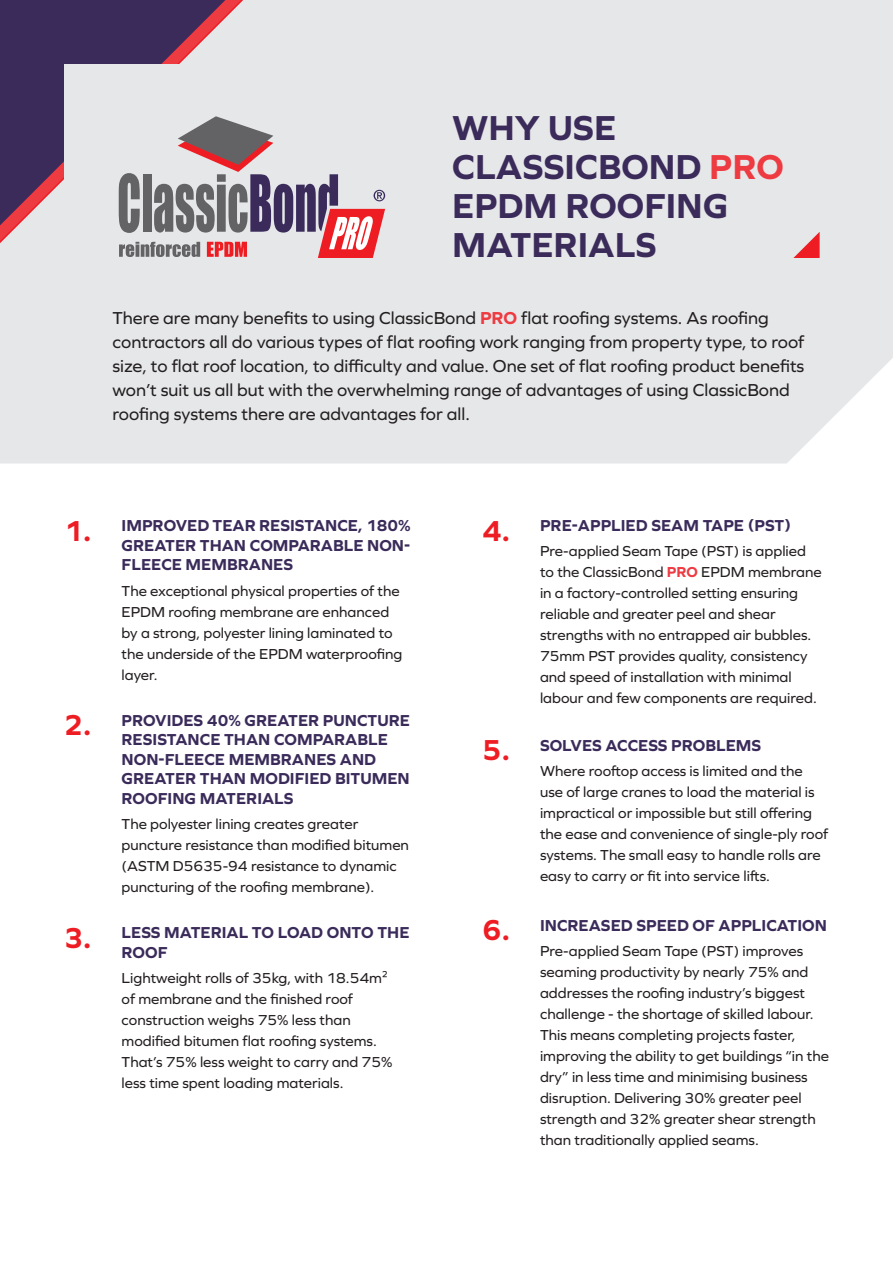
<style>
.page{position:relative;width:893px;height:1263px;background:#fff}
.page>*{position:absolute;margin:0;border:0;box-sizing:border-box;transform-origin:0 0}
.t1{font:700 36px/39px "Graphie";color:#3a2b5a}
.t2{font:700 30px "Graphie";color:#ee1d23}
.t3{font:18px/24px "Graphie";color:#231f20}
.t4{font:700 16.5px/19.5px "Graphie";color:#3a2b5a}
.t5{font:15px/21px "Graphie";color:#231f20}
.s1{color:#ee3a41}
.s2{font-weight:700;color:#ee3a41}
</style>
<div class="page">
<div style="left:0;top:0;width:893px;height:463px;background:#e6e7e9"></div>
<div style="left:0;top:0;width:259px;height:259px;background:#e6e7e9"></div>
<svg style="left:0;top:0;width:225px;height:225px;background:#563c64"></svg>
<div style="left:64px;top:64px;width:156px;height:162px;background:#e6e7e9"></div>
<svg style="left:793px;top:232px;width:27px;height:26px"></svg>
<svg style="left:119px;top:116px;width:266px;height:142px"></svg>
<p class="t1" style="left:452px;top:108px;width:333px">WHY USE<br>CLASSICBOND <span class="s1">PRO<br></span>EPDM ROOFING<br>MATERIALS</p>
<p class="t3" style="left:112px;top:305px;width:693px">There are many benefits to using ClassicBond <span class="s2">PRO</span> flat roofing systems. As roofing contractors all do various types of flat roofing work ranging from property type, to roof size, to flat roof location, to difficulty and value. One set of flat roofing product benefits won’t suit us all but with the overwhelming range of advantages of using ClassicBond roofing systems there are advantages for all.</p>
<p class="t2" style="left:64px;top:513px;width:29px">1.</p>
<p class="t2" style="left:64px;top:707px;width:29px">2.</p>
<p class="t2" style="left:64px;top:920px;width:29px">3.</p>
<p class="t4" style="left:122px;top:515px;width:291px;text-align:justify">IMPROVED TEAR RESISTANCE, 180% GREATER THAN COMPARABLE NON-FLEECE MEMBRANES</p>
<p class="t5" style="left:122px;top:580px;width:282px">The exceptional physical properties of the EPDM roofing membrane are enhanced by a strong, polyester lining laminated to the underside of the EPDM waterproofing layer.</p>
<p class="t4" style="left:122px;top:710px;width:290px">PROVIDES 40% GREATER PUNCTURE<br>RESISTANCE THAN COMPARABLE<br>NON-FLEECE MEMBRANES AND<br>GREATER THAN MODIFIED BITUMEN<br>ROOFING MATERIALS</p>
<p class="t5" style="left:122px;top:813px;width:289px">The polyester lining creates greater puncture resistance than modified bitumen (ASTM D5635-94 resistance to dynamic puncturing of the roofing membrane).</p>
<p class="t4" style="left:122px;top:922px;width:289px">LESS MATERIAL TO LOAD ONTO THE<br>ROOF</p>
<p class="t5" style="left:122px;top:967px;width:272px">Lightweight rolls of 35kg, with 18.54m² of membrane and the finished roof construction weighs 75% less than modified bitumen flat roofing systems.<br>That’s 75% less weight to carry and 75% less time spent loading materials.</p>
<p class="t2" style="left:482px;top:513px;width:29px">4.</p>
<p class="t2" style="left:482px;top:732px;width:29px">5.</p>
<p class="t2" style="left:482px;top:912px;width:29px">6.</p>
<p class="t4" style="left:540px;top:515px;width:253px">PRE-APPLIED SEAM TAPE (PST)</p>
<p class="t5" style="left:540px;top:541px;width:283px">Pre-applied Seam Tape (PST) is applied to the ClassicBond <span class="s2">PRO</span> EPDM membrane in a factory-controlled setting ensuring reliable and greater peel and shear strengths with no entrapped air bubbles.<br>75mm PST provides quality, consistency and speed of installation with minimal labour and few components are required.</p>
<p class="t4" style="left:540px;top:735px;width:223px">SOLVES ACCESS PROBLEMS</p>
<p class="t5" style="left:540px;top:760px;width:290px">Where rooftop access is limited and the use of large cranes to load the material is impractical or impossible but still offering the ease and convenience of single-ply roof systems. The small easy to handle rolls are easy to carry or fit into service lifts.</p>
<p class="t4" style="left:540px;top:915px;width:288px">INCREASED SPEED OF APPLICATION</p>
<p class="t5" style="left:540px;top:940px;width:290px">Pre-applied Seam Tape (PST) improves seaming productivity by nearly 75% and addresses the roofing industry’s biggest challenge - the shortage of skilled labour.<br>This means completing projects faster, improving the ability to get buildings “in the dry” in less time and minimising business disruption. Delivering 30% greater peel strength and 32% greater shear strength than traditionally applied seams.</p>
</div>
